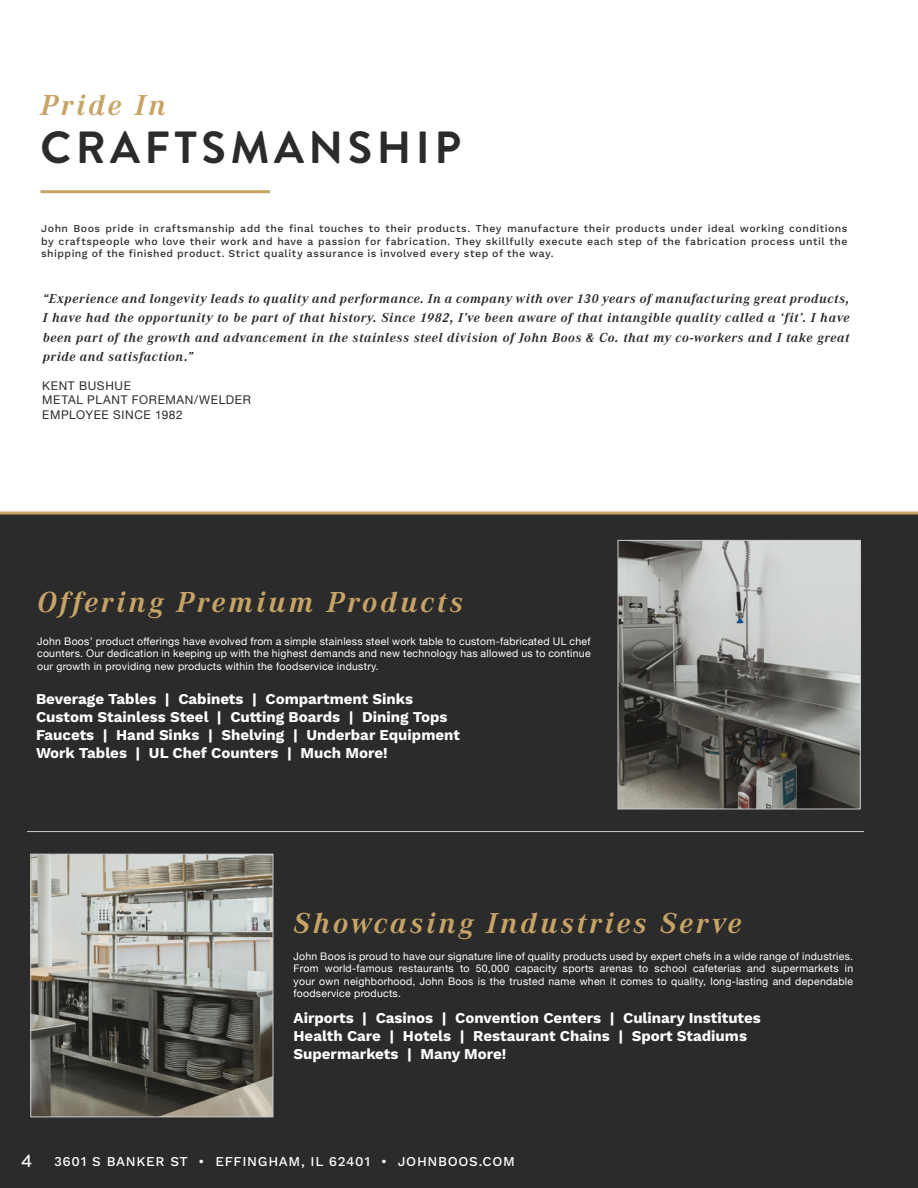
<style>
.page{position:relative;width:918px;height:1188px;background:#fff}
.page>*{position:absolute;margin:0;border:0;box-sizing:border-box;transform-origin:0 0}
.t1{font:700 45px "Brandon Grotesque";letter-spacing:.1em;color:#2b2b2b}
.t2{font:italic 700 30px "Corporate A Pro";letter-spacing:.1em;color:#c7a365}
.t3{font:500 18px "Brandon Grotesque";color:#fff}
.t4{font:700 15px/18px "Work Sans";color:#fff}
.t5{font:italic 700 13.5px/19.5px "Corporate A Pro";letter-spacing:.045em;color:#2b2b2b;text-align:justify}
.t6{font:500 13.5px "Work Sans";letter-spacing:.05em;color:#fff}
.t7{font:12px/14.4px "Helvetica Neue";letter-spacing:.05em;color:#2b2b2b}
.t8{font:10.5px/12.6px "Helvetica Neue";letter-spacing:.025em;color:#fff;text-align:justify}
.t9{font:500 10.5px/12.6px "Work Sans";letter-spacing:.045em;color:#2b2b2b;text-align:justify}
</style>
<div class="page">
<div style="left:0;top:513px;width:918px;height:675px;background:#2b2b2b"></div>
<hr style="left:27px;top:831px;width:837px;height:1px;background:#c9cacb">
<img style="left:620px;top:542px;width:239px;height:265px">
<div style="left:618px;top:540px;width:243px;height:269px;border:1px solid #c9cacb"></div>
<img style="left:32px;top:856px;width:239px;height:259px">
<div style="left:30px;top:854px;width:243px;height:263px;border:1px solid #c9cacb"></div>
<hr style="left:40px;top:190px;width:230px;height:3px;background:#c7a365">
<hr style="left:0;top:512px;width:918px;height:2px;background:#c7a365">
<p class="t2" style="left:40px;top:84px;width:127px">Pride In</p>
<p class="t1" style="left:40px;top:116px;width:422px">CRAFTSMANSHIP</p>
<p class="t9" style="left:41px;top:223px;width:808px">John Boos pride in craftsmanship add the final touches to their products. They manufacture their products under ideal working conditions by craftspeople who love their work and have a passion for fabrication. They skillfully execute each step of the fabrication process until the shipping of the finished product. Strict quality assurance is involved every step of the way.</p>
<p class="t5" style="left:43px;top:288px;width:808px">“Experience and longevity leads to quality and performance. In a company with over 130 years of manufacturing great products, I have had the opportunity to be part of that history. Since 1982, I’ve been aware of that intangible quality called a ‘fit’. I have been part of the growth and advancement in the stainless steel division of John Boos &amp; Co. that my co-workers and I take great pride and satisfaction.”</p>
<p class="t7" style="left:42px;top:379px;width:210px">KENT BUSHUE<br>METAL PLANT FOREMAN/WELDER</p>
<p class="t7" style="left:42px;top:408px;width:142px">EMPLOYEE SINCE 1982</p>
<p class="t2" style="left:37px;top:581px;width:427px">Offering Premium Products</p>
<p class="t8" style="left:37px;top:635px;width:555px">John Boos’ product offerings have evolved from a simple stainless steel work table to custom-fabricated UL chef counters. Our dedication in keeping up with the highest demands and new technology has allowed us to continue our growth in providing new products within the foodservice industry.</p>
<p class="t4" style="left:36px;top:690px;width:379px">Beverage Tables | Cabinets | Compartment Sinks</p>
<p class="t4" style="left:36px;top:708px;width:413px">Custom Stainless Steel | Cutting Boards | Dining Tops</p>
<p class="t4" style="left:36px;top:726px;width:426px">Faucets | Hand Sinks | Shelving | Underbar Equipment</p>
<p class="t4" style="left:36px;top:744px;width:353px">Work Tables | UL Chef Counters | Much More!</p>
<p class="t2" style="left:294px;top:901px;width:449px">Showcasing Industries Serve</p>
<p class="t8" style="left:294px;top:950px;width:561px">John Boos is proud to have our signature line of quality products used by expert chefs in a wide range of industries.<br>From world-famous restaurants to 50,000 capacity sports arenas to school cafeterias and supermarkets in your own neighborhood, John Boos is the trusted name when it comes to quality, long-lasting and dependable foodservice products.</p>
<p class="t4" style="left:294px;top:1010px;width:469px">Airports | Casinos | Convention Centers | Culinary Institutes<br>Health Care | Hotels | Restaurant Chains | Sport Stadiums</p>
<p class="t4" style="left:294px;top:1046px;width:214px">Supermarkets | Many More!</p>
<p class="t3" style="left:22px;top:1149px;width:12px">4</p>
<p class="t6" style="left:54px;top:1154px;width:463px">3601 S BANKER ST • EFFINGHAM, IL 62401 • JOHNBOOS.COM</p>
</div>
